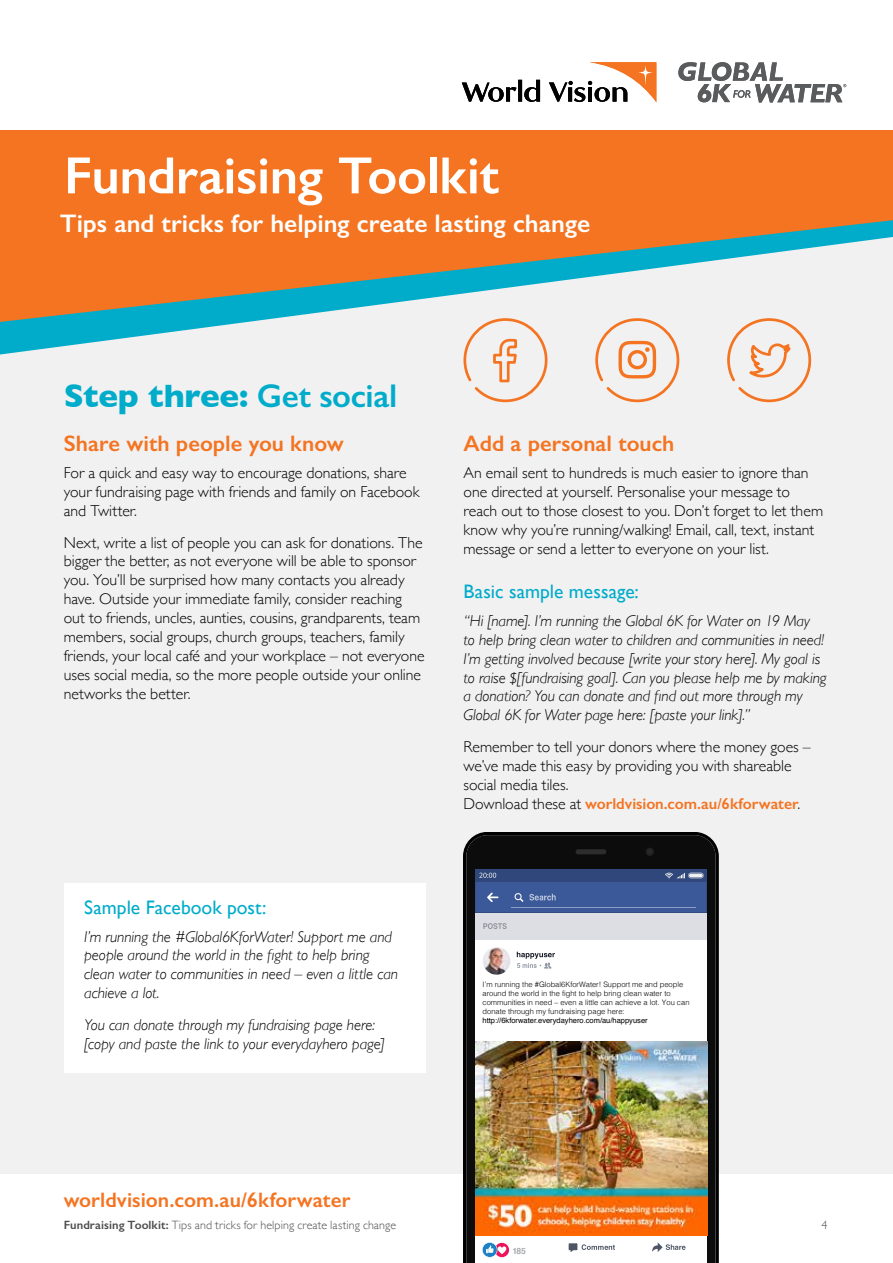
<style>
.page{position:relative;width:893px;height:1263px;background:#fff}
.page>*{position:absolute;margin:0;border:0;box-sizing:border-box;transform-origin:0 0}
.t1{font:600 52.5px "Gill Sans";letter-spacing:-.005em;color:#fff}
.t2{font:700 33px "Gill Sans";letter-spacing:-.005em;color:#00acca}
.t3{font:600 25.5px "Gill Sans";color:#fff}
.t4{font:600 22.5px "Gill Sans";color:#f47421}
.t5{font:600 21px "Gill Sans";color:#f47421}
.t6{font:19.5px "Gill Sans";color:#00acca}
.t7{font:300 15.75px/18.9px "Gill Sans";color:#000}
.t8{font:italic 300 15.75px/18.9px "Gill Sans";letter-spacing:-.005em;color:#000}
.t9{font:300 12px "Gill Sans";letter-spacing:.01em;color:#4d4d4f}
.t10{font:700 8.55px "Helvetica";color:#a9abae}
.t11{font:300 7.5px/9.1px "Helvetica";color:#000}
.t12{font:7.5px "Helvetica";color:#000}
.s1{font-weight:600}
.s2{font-weight:600;color:#f47421}
</style>
<div class="page">
<div style="left:0;top:130px;width:893px;height:1044px;background:#f1f1f2"></div>
<svg style="left:0;top:323px;width:548px;height:33px"></svg>
<svg style="left:0;top:130px;width:893px;height:193px;fill:#f47421"></svg>
<svg style="left:462px;top:62px;width:194px;height:40px"></svg>
<svg style="left:678px;top:62px;width:168px;height:41px"></svg>
<svg style="left:463px;top:318px;width:84px;height:84px"></svg>
<svg style="left:727px;top:318px;width:84px;height:84px"></svg>
<svg style="left:595px;top:318px;width:84px;height:84px"></svg>
<svg style="left:463px;top:833px;width:256px;height:430px;background:#0c0c0c"></svg>
<div style="left:576px;top:849px;width:30px;height:5px;background:#2d2d2d;border-radius:3px"></div>
<div style="left:646px;top:848px;width:8px;height:8px;background:#212121;border-radius:50%"></div>
<div style="left:475px;top:869px;width:232px;height:13px;background:#2f477a"></div>
<div style="left:475px;top:939px;width:232px;height:324px;background:#fff"></div>
<svg style="left:652px;top:1242px;width:33px;height:10px"></svg>
<svg style="left:569px;top:1243px;width:46px;height:9px"></svg>
<svg style="left:517px;top:952px;width:38px;height:16px"></svg>
<div style="left:475px;top:913px;width:232px;height:26px;background:#dcdee3"></div>
<svg style="left:483px;top:923px;width:24px;height:6px"></svg>
<svg style="left:475px;top:873px;width:232px;height:40px"></svg>
<img style="left:475px;top:1042px;width:232px;height:193px">
<svg style="left:495px;top:1243px;width:14px;height:14px"></svg>
<svg style="left:482px;top:1242px;width:24px;height:15px"></svg>
<img style="left:483px;top:947px;width:27px;height:28px;border-radius:14px">
<div style="left:64px;top:883px;width:361px;height:190px;background:#fff"></div>
<h1 class="t1" style="left:64px;top:144px;width:436px">Fundraising Toolkit</h1>
<h3 class="t3" style="left:60px;top:208px;width:532px">Tips and tricks for helping create lasting change</h3>
<h2 class="t2" style="left:64px;top:369px;width:335px">Step three: <span class="s1">Get social</span></h2>
<h3 class="t4" style="left:64px;top:429px;width:282px">Share with people you know</h3>
<p class="t7" style="left:64px;top:463px;width:357px">For a quick and easy way to encourage donations, share your fundraising page with friends and family on Facebook and Twitter.</p>
<p class="t7" style="left:64px;top:532px;width:362px">Next, write a list of people you can ask for donations. The bigger the better, as not everyone will be able to sponsor you. You’ll be surprised how many contacts you already have. Outside your immediate family, consider reaching out to friends, uncles, aunties, cousins, grandparents, team members, social groups, church groups, teachers, family friends, your local café and your workplace – not everyone uses social media, so the more people outside your online networks the better.</p>
<p class="t6" style="left:84px;top:896px;width:184px">Sample Facebook post:</p>
<p class="t8" style="left:84px;top:927px;width:315px">I’m running the #Global6KforWater! Support me and people around the world in the fight to help bring clean water to communities in need – even a little can achieve a lot.</p>
<p class="t8" style="left:84px;top:1015px;width:302px">You can donate through my fundraising page here: [copy and paste the link to your everydayhero page]</p>
<h3 class="t4" style="left:463px;top:429px;width:212px">Add a personal touch</h3>
<p class="t7" style="left:463px;top:463px;width:361px">An email sent to hundreds is much easier to ignore than one directed at yourself. Personalise your message to reach out to those closest to you. Don’t forget to let them know why you’re running/walking! Email, call, text, instant message or send a letter to everyone on your list.</p>
<p class="t6" style="left:463px;top:580px;width:177px">Basic sample message:</p>
<p class="t8" style="left:463px;top:611px;width:365px">“Hi [name]. I’m running the Global 6K for Water on 19 May<br>to help bring clean water to children and communities in need!<br>I’m getting involved because [write your story here]. My goal is to raise $[fundraising goal]. Can you please help me by making a donation? You can donate and find out more through my Global 6K for Water page here: [paste your link].”</p>
<p class="t7" style="left:463px;top:737px;width:349px">Remember to tell your donors where the money goes – we’ve made this easy by providing you with shareable social media tiles.<br>Download these at <span class="s2">worldvision.com.au/6kforwater</span>.</p>
<p class="t11" style="left:483px;top:979px;width:208px">I’m running the #Global6KforWater! Support me and people around the world in the fight to help bring clean water to communities in need – even a little can achieve a lot. You can donate through my fundraising page here:</p>
<p class="t12" style="left:483px;top:1015px;width:167px">http://6kforwater.everydayhero.com/au/happyuser</p>
<h3 class="t5" style="left:64px;top:1187px;width:288px">worldvision.com.au/6kforwater</h3>
<p class="t9" style="left:64px;top:1215px;width:334px"><span class="s1">Fundraising Toolkit:</span> Tips and tricks for helping create lasting change</p>
<p class="t9" style="left:821px;top:1215px;width:7px">4</p>
<p class="t10" style="left:512px;top:1244px;width:15px">185</p>
</div>
